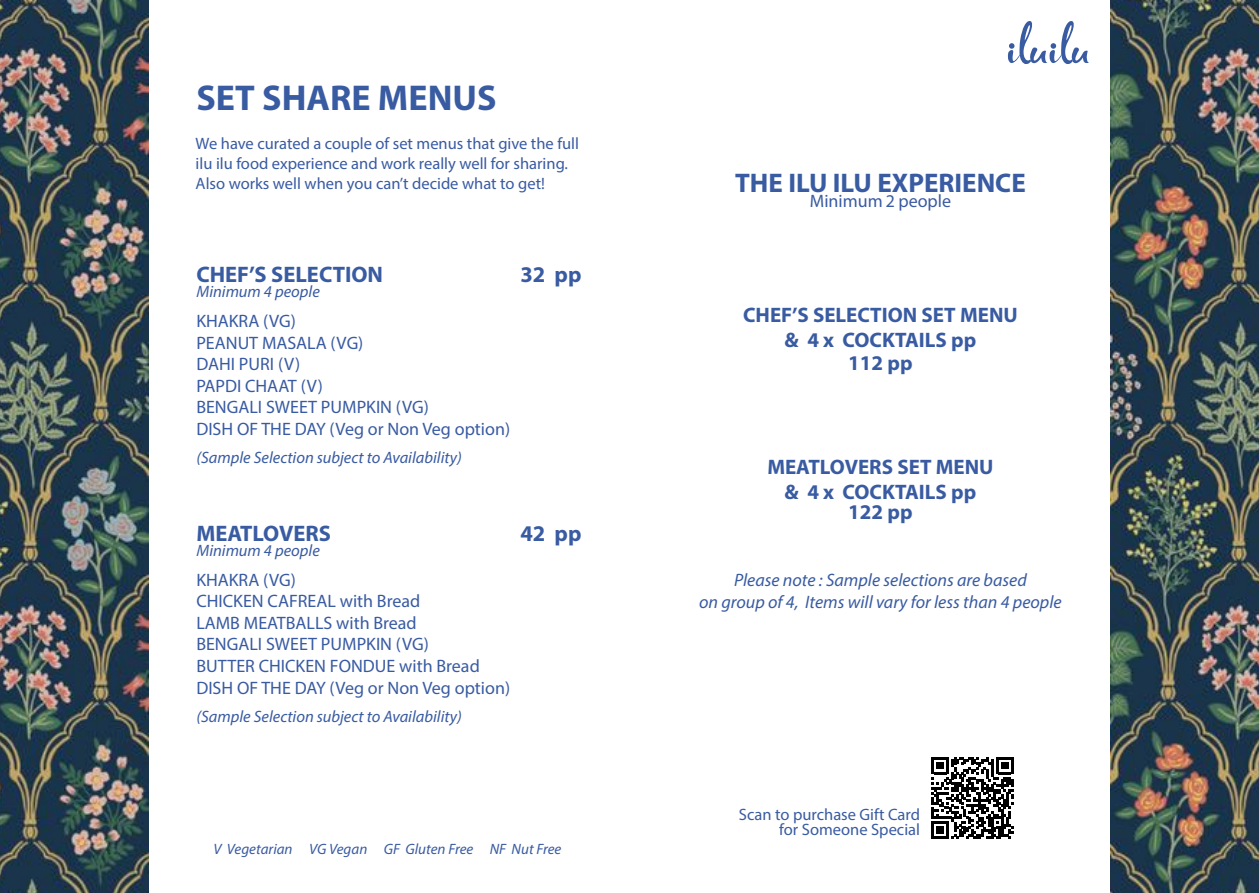
<style>
.page{position:relative;width:1259px;height:893px;background:#fff}
.page>*{position:absolute;margin:0;border:0;box-sizing:border-box;transform-origin:0 0}
.t1{font:700 36px "Myriad Pro";color:#395ba2}
.t2{font:700 27px "Myriad Pro";color:#395ba2}
.t3{font:700 22.5px "Myriad Pro";color:#395ba2}
.t4{font:700 21px/25.5px "Myriad Pro";color:#395ba2;text-align:center}
.t5{font:18px/21.6px "Myriad Pro";color:#395ba2}
.t6{font:italic 18px/21.6px "Myriad Pro";color:#395ba2;text-align:center}
.t7{font:16.5px/19.8px "Myriad Pro";color:#395ba2}
.t8{font:italic 16.5px "Myriad Pro";color:#395ba2}
.t9{font:italic 15px "Myriad Pro";color:#395ba2}
</style>
<div class="page">
<img style="left:0;top:0;width:149px;height:893px">
<svg style="left:1007px;top:21px;width:82px;height:43px"></svg>
<img style="left:1110px;top:0;width:149px;height:893px">
<svg style="left:931px;top:757px;width:82px;height:82px"></svg>
<h1 class="t1" style="left:196px;top:74px;width:302px">SET SHARE MENUS</h1>
<p class="t7" style="left:196px;top:133px;width:385px">We have curated a couple of set menus that give the full ilu ilu food experience and work really well for sharing.<br>Also works well when you can’t decide what to get!</p>
<p class="t3" style="left:196px;top:260px;width:188px">CHEF’S SELECTION</p>
<p class="t3" style="left:520px;top:260px;width:62px">32 pp</p>
<p class="t8" style="left:196px;top:281px;width:125px">Minimum 4 people</p>
<p class="t5" style="left:196px;top:310px;width:315px">KHAKRA (VG)<br>PEANUT MASALA (VG)<br>DAHI PURI (V)<br>PAPDI CHAAT (V)<br>BENGALI SWEET PUMPKIN (VG)<br>DISH OF THE DAY (Veg or Non Veg option)</p>
<p class="t8" style="left:196px;top:447px;width:267px">(Sample Selection subject to Availability)</p>
<p class="t3" style="left:196px;top:518px;width:136px">MEATLOVERS</p>
<p class="t3" style="left:520px;top:518px;width:62px">42 pp</p>
<p class="t8" style="left:196px;top:540px;width:125px">Minimum 4 people</p>
<p class="t5" style="left:196px;top:569px;width:315px">KHAKRA (VG)<br>CHICKEN CAFREAL with Bread<br>LAMB MEATBALLS with Bread<br>BENGALI SWEET PUMPKIN (VG)<br>BUTTER CHICKEN FONDUE with Bread<br>DISH OF THE DAY (Veg or Non Veg option)</p>
<p class="t8" style="left:196px;top:706px;width:267px">(Sample Selection subject to Availability)</p>
<p class="t9" style="left:213px;top:840px;width:349px">V Vegetarian VG Vegan GF Gluten Free NF Nut Free</p>
<h2 class="t2" style="left:735px;top:165px;width:292px">THE ILU ILU EXPERIENCE</h2>
<p class="t5" style="left:809px;top:190px;width:143px">Minimum 2 people</p>
<p class="t4" style="left:743px;top:301px;width:276px">CHEF’S SELECTION SET MENU &amp; 4 x COCKTAILS pp</p>
<p class="t4" style="left:848px;top:349px;width:66px">112 pp</p>
<p class="t4" style="left:767px;top:454px;width:228px">MEATLOVERS SET MENU &amp; 4 x COCKTAILS pp</p>
<p class="t4" style="left:848px;top:499px;width:66px">122 pp</p>
<p class="t6" style="left:699px;top:569px;width:364px">Please note : Sample selections are based<br>on group of 4, Items will vary for less than 4 people</p>
<p class="t7" style="left:739px;top:806px;width:183px;line-height:15px;text-align:right">Scan to purchase Gift Card for Someone Special</p>
</div>
